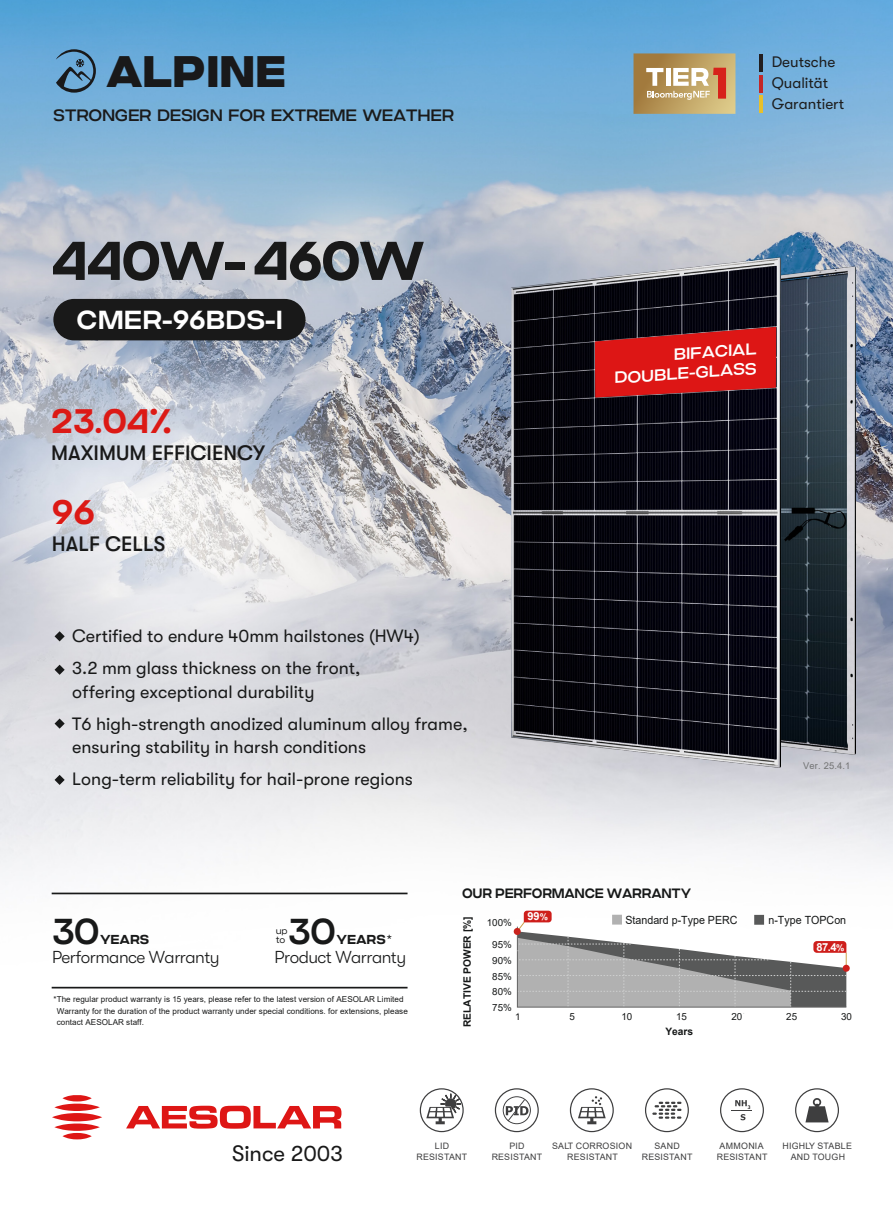
<style>
.page{position:relative;width:893px;height:1212px;background:#fff}
.page>*{position:absolute;margin:0;border:0;box-sizing:border-box;transform-origin:0 0}
.t1{font:700 54.45px "Criteria CF";letter-spacing:-.03em;color:#191919}
.t2{font:44.1px "Criteria CF Super";letter-spacing:-.01em;color:#19191a}
.t3{font:500 36px "Criteria CF";color:#181919}
.t4{font:600 34.05px "Criteria CF";color:#dc1915}
.t5{font:600 26.1px "Criteria CF";color:#fff}
.t6{font:22.2px "GT Walsheim Pro";color:#191919}
.t7{font:500 20.85px "GT Walsheim Pro";color:#191919}
.t8{font:17.85px/32px "GT Walsheim Pro";color:#181919}
.t9{font:300 17.25px "GT Walsheim Pro";letter-spacing:-.03em;color:#181919}
.t10{font:500 16.5px "Criteria CF";letter-spacing:-.02em;color:#1a1a1a}
.t11{font:500 16.2px/19.4px "Criteria CF";color:#fff;text-align:right}
.t12{font:15.15px/20.9px "GT Walsheim Pro";color:#1d1d1d}
.t13{font:600 13.5px "Criteria CF";letter-spacing:-.02em;color:#161818;scale:.95 1}
.t14{font:700 12.9px "Criteria CF";letter-spacing:-.01em;color:#181919}
.t15{font:11.25px "Arial";color:#161818;scale:.95 1}
.t16{font:700 11.1px "Arial";color:#fff}
.t17{font:700 10.2px "Arial";color:#161818}
.t18{font:9.75px/15.9px "Arial";color:#161818;text-align:center}
.t19{font:9.3px "Arial";color:#717272}
.t20{font:300 9px/9px "Criteria CF";color:#181919}
.t21{font:8.85px/10.6px "Arial";letter-spacing:.025em;color:#3e3e3f;text-align:center}
.t22{font:8.1px/11.2px "Arial";letter-spacing:.005em;color:#181919}
.s1{font-size:9.3px}
</style>
<div class="page">
<img style="left:0;top:0;width:893px;height:1140px">
<svg style="left:633px;top:53px;width:102px;height:61px;background:#c4a371"></svg>
<div style="left:53px;top:299px;width:252px;height:41px;background:#191919;border-radius:21px"></div>
<hr style="left:52px;top:892px;width:356px;height:2px;background:#181919">
<hr style="left:52px;top:987px;width:356px;height:1px;background:#181919">
<svg style="left:126px;top:1106px;width:215px;height:23px"></svg>
<svg style="left:52px;top:1095px;width:50px;height:44px"></svg>
<img style="left:780px;top:267px;width:76px;height:488px">
<img style="left:512px;top:257px;width:268px;height:511px">
<svg style="left:595px;top:327px;width:181px;height:70px;background:#bb1516"></svg>
<svg style="left:55px;top:631px;width:10px;height:10px"></svg>
<svg style="left:55px;top:665px;width:10px;height:10px"></svg>
<svg style="left:55px;top:718px;width:10px;height:11px"></svg>
<svg style="left:55px;top:775px;width:10px;height:10px"></svg>
<hr style="left:760px;top:54px;width:3px;height:18px;background:#221e1f">
<hr style="left:760px;top:75px;width:3px;height:17px;background:#c32727">
<hr style="left:760px;top:96px;width:3px;height:17px;background:#e8c02b">
<svg style="left:55px;top:49px;width:41px;height:44px;background:#5684a7"></svg>
<div style="left:570px;top:1088px;width:44px;height:44px;border:1px solid #3e3e3f;border-radius:21px"></div>
<svg style="left:578px;top:1096px;width:28px;height:28px"></svg>
<div style="left:645px;top:1088px;width:44px;height:44px;border:1px solid #3e3e3f;border-radius:50%"></div>
<svg style="left:652px;top:1102px;width:29px;height:17px"></svg>
<div style="left:720px;top:1088px;width:44px;height:44px;border:1px solid #3e3e3f;border-radius:50%"></div>
<svg style="left:732px;top:1100px;width:20px;height:20px"></svg>
<div style="left:795px;top:1088px;width:44px;height:44px;border:1px solid #3e3e3f;border-radius:50%"></div>
<svg style="left:805px;top:1097px;width:24px;height:25px"></svg>
<div style="left:420px;top:1088px;width:44px;height:44px;border:1px solid #3e3e3f;border-radius:50%"></div>
<svg style="left:426px;top:1093px;width:35px;height:31px"></svg>
<div style="left:495px;top:1088px;width:44px;height:44px;border:1px solid #3e3e3f;border-radius:50%"></div>
<svg style="left:503px;top:1096px;width:28px;height:28px"></svg>
<div style="left:514px;top:928px;width:7px;height:7px;background:#c9231d;border-radius:50%"></div>
<div style="left:843px;top:965px;width:7px;height:7px;background:#ce1e1b;border-radius:50%"></div>
<svg style="left:517px;top:911px;width:330px;height:96px"></svg>
<div style="left:754px;top:915px;width:10px;height:10px;background:#585959"></div>
<div style="left:612px;top:915px;width:10px;height:9px;background:#b1b1b1"></div>
<h2 class="t2" style="left:106px;top:45px;width:182px">ALPINE</h2>
<p class="t10" style="left:53px;top:106px;width:402px">STRONGER DESIGN FOR EXTREME WEATHER</p>
<p class="t12" style="left:772px;top:52px;width:74px">Deutsche<br>Qualität<br>Garantiert</p>
<h1 class="t1" style="left:51px;top:228px;width:375px">440W- 460W</h1>
<h3 class="t5" style="left:77px;top:304px;width:208px">CMER-96BDS-I</h3>
<h3 class="t4" style="left:51px;top:401px;width:122px">23.04%</h3>
<p class="t7" style="left:51px;top:441px;width:215px">MAXIMUM EFFICIENCY</p>
<h3 class="t4" style="left:52px;top:492px;width:45px">96</h3>
<p class="t7" style="left:52px;top:532px;width:115px">HALF CELLS</p>
<p class="t8" style="left:72px;top:620px;width:349px">Certified to endure 40mm hailstones (HW4)<br>3.2 mm glass thickness on the front,</p>
<p class="t8" style="left:72px;top:676px;width:397px">offering exceptional durability<br>T6 high-strength anodized aluminum alloy frame,</p>
<p class="t8" style="left:72px;top:731px;width:342px">ensuring stability in harsh conditions<br>Long-term reliability for hail-prone regions</p>
<p class="t11" style="left:612px;top:349px;width:146px;rotate:-4deg">BIFACIAL<br>DOUBLE-GLASS</p>
<p class="t13" style="left:462px;top:885px;width:243px">OUR PERFORMANCE WARRANTY</p>
<p class="t19" style="left:803px;top:760px;width:49px">Ver. 25.4.1</p>
<h3 class="t3" style="left:52px;top:910px;width:49px">30</h3>
<p class="t14" style="left:100px;top:931px;width:51px">YEARS</p>
<h3 class="t3" style="left:288px;top:910px;width:49px">30</h3>
<p class="t20" style="left:276px;top:927px;width:13px">up to</p>
<p class="t14" style="left:337px;top:931px;width:57px">YEARS<sup>*</sup></p>
<p class="t9" style="left:52px;top:948px;width:169px">Performance Warranty</p>
<p class="t9" style="left:275px;top:948px;width:133px">Product Warranty</p>
<p class="t22" style="left:57px;top:994px;width:353px;text-indent:-3px">*The regular product warranty is 15 years, please refer to the latest version of AESOLAR Limited<br>Warranty for the duration of the product warranty under special conditions. for extensions, please contact AESOLAR staff.</p>
<p class="t16" style="left:527px;top:908px;width:22px">99<span class="s1">%</span></p>
<p class="t17" style="left:460px;top:1027px;width:112px;rotate:-90deg">RELATIVE POWER [%]</p>
<p class="t15" style="left:625px;top:912px;width:120px">Standard p-Type PERC</p>
<p class="t15" style="left:768px;top:912px;width:83px">n-Type TOPCon</p>
<p class="t18" style="left:487px;top:912px;width:27px;line-height:21.5px">100%<br>95%</p>
<p class="t18" style="left:492px;top:952px;width:21px;text-align:justify">90% 85% 80% 75%</p>
<p class="t16" style="left:816px;top:939px;width:29px">87.4<span class="s1">%</span></p>
<p class="t18" style="left:515px;top:1008px;width:7px">1</p>
<p class="t18" style="left:569px;top:1008px;width:7px">5</p>
<p class="t18" style="left:621px;top:1008px;width:12px">10</p>
<p class="t18" style="left:676px;top:1008px;width:12px">15</p>
<p class="t18" style="left:731px;top:1008px;width:12px">20</p>
<p class="t18" style="left:786px;top:1008px;width:12px">25</p>
<p class="t18" style="left:841px;top:1008px;width:12px">30</p>
<p class="t17" style="left:665px;top:1024px;width:29px">Years</p>
<p class="t6" style="left:232px;top:1141px;width:112px">Since 2003</p>
<p class="t21" style="left:417px;top:1140px;width:52px">LID<br>RESISTANT</p>
<p class="t21" style="left:492px;top:1140px;width:52px">PID<br>RESISTANT</p>
<p class="t21" style="left:552px;top:1140px;width:82px">SALT CORROSION<br>RESISTANT</p>
<p class="t21" style="left:642px;top:1140px;width:52px">SAND<br>RESISTANT</p>
<p class="t21" style="left:717px;top:1140px;width:52px">AMMONIA<br>RESISTANT</p>
<p class="t21" style="left:782px;top:1140px;width:71px">HIGHLY STABLE<br>AND TOUGH</p>
</div>
